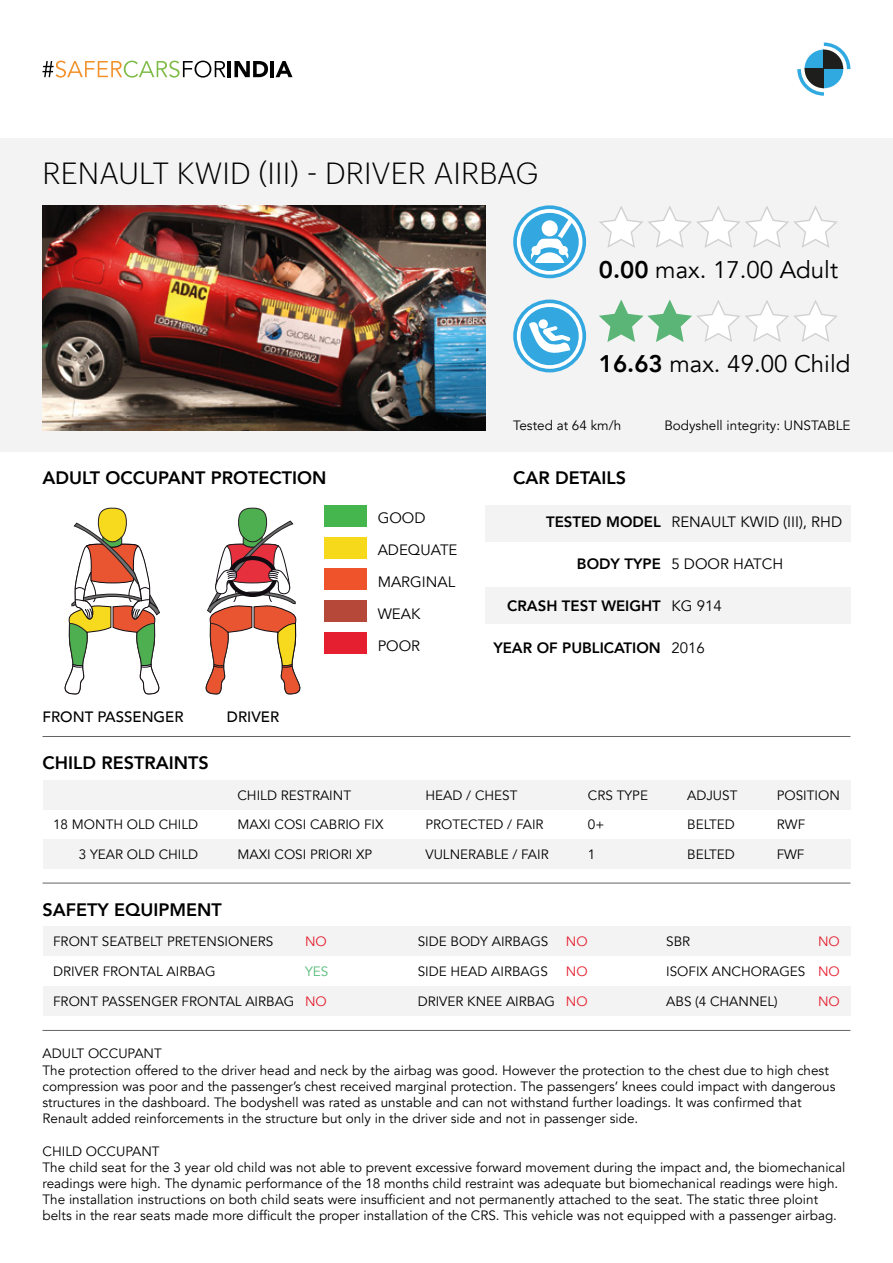
<style>
.page{position:relative;width:893px;height:1263px;background:#fff}
.page>*{position:absolute;margin:0;border:0;box-sizing:border-box;transform-origin:0 0}
.t1{font:300 30px "Graphik";letter-spacing:.005em;color:#000}
.t2{font:24px "Avenir";color:#000}
.t3{font:800 18px "Avenir";color:#000}
.t4{font:15px/32px "Avenir";color:#000}
.t5{font:800 15px "Avenir";color:#000}
.t6{font:500 15px "Avenir";color:#000}
.t7{font:13.5px/16.2px "Avenir";color:#000}
.t8{font:13.5px "Avenir";color:#e51f2f}
.t9{font:13.5px "Avenir";color:#54bb77}
.s1{font-weight:800}
</style>
<div class="page">
<div style="left:0;top:138px;width:893px;height:313px;background:#f3f3f3"></div>
<svg style="left:43px;top:61px;width:183px;height:17px"></svg>
<hr style="left:228px;top:61px;width:3px;height:16px;background:#020203">
<svg style="left:234px;top:61px;width:34px;height:16px"></svg>
<hr style="left:270px;top:61px;width:4px;height:16px;background:#020203">
<svg style="left:276px;top:61px;width:17px;height:16px"></svg>
<svg style="left:797px;top:43px;width:53px;height:53px"></svg>
<div style="left:43px;top:839px;width:807px;height:29px;background:#f3f3f3"></div>
<div style="left:43px;top:780px;width:807px;height:29px;background:#f3f3f3"></div>
<hr style="left:43px;top:736px;width:807px;height:1px;background:#646363">
<hr style="left:43px;top:883px;width:807px;height:1px;background:#646363">
<hr style="left:43px;top:1030px;width:807px;height:1px;background:#646363">
<div style="left:43px;top:986px;width:807px;height:30px;background:#f3f3f3"></div>
<div style="left:43px;top:926px;width:807px;height:30px;background:#f3f3f3"></div>
<svg style="left:599px;top:300px;width:238px;height:42px"></svg>
<svg style="left:513px;top:300px;width:73px;height:72px"></svg>
<svg style="left:517px;top:303px;width:65px;height:66px"></svg>
<div style="left:521px;top:307px;width:58px;height:58px;background:#33a8e0;border-radius:29px"></div>
<svg style="left:529px;top:321px;width:41px;height:32px"></svg>
<svg style="left:513px;top:205px;width:73px;height:73px"></svg>
<svg style="left:517px;top:209px;width:65px;height:66px"></svg>
<div style="left:521px;top:213px;width:58px;height:58px;background:#33a8e0;border-radius:29px"></div>
<svg style="left:530px;top:219px;width:42px;height:44px"></svg>
<svg style="left:599px;top:206px;width:239px;height:42px"></svg>
<div style="left:485px;top:588px;width:365px;height:36px;background:#f3f3f3"></div>
<div style="left:485px;top:505px;width:365px;height:36px;background:#f3f3f3"></div>
<div style="left:324px;top:505px;width:43px;height:21px;background:#45b54e"></div>
<div style="left:324px;top:537px;width:43px;height:21px;background:#f7d91c"></div>
<div style="left:324px;top:569px;width:43px;height:21px;background:#ef532c"></div>
<div style="left:324px;top:601px;width:43px;height:21px;background:#b64839"></div>
<div style="left:324px;top:632px;width:43px;height:22px;background:#e51f2f"></div>
<svg style="left:64px;top:507px;width:96px;height:187px"></svg>
<svg style="left:205px;top:507px;width:96px;height:187px"></svg>
<img style="left:43px;top:205px;width:442px;height:225px">
<h1 class="t1" style="left:43px;top:151px;width:497px">RENAULT KWID (III) - DRIVER AIRBAG</h1>
<h2 class="t2" style="left:599px;top:256px;width:241px"><span class="s1">0.00</span> max. 17.00 Adult</h2>
<h2 class="t2" style="left:599px;top:350px;width:253px"><span class="s1">16.63</span> max. 49.00 Child</h2>
<p class="t7" style="left:513px;top:418px;width:110px">Tested at 64 km/h</p>
<p class="t7" style="left:664px;top:418px;width:188px">Bodyshell integrity: UNSTABLE</p>
<h3 class="t3" style="left:43px;top:463px;width:285px">ADULT OCCUPANT PROTECTION</h3>
<h3 class="t3" style="left:513px;top:463px;width:115px">CAR DETAILS</h3>
<p class="t5" style="left:546px;top:510px;width:116px">TESTED MODEL</p>
<p class="t5" style="left:577px;top:552px;width:85px">BODY TYPE</p>
<p class="t5" style="left:507px;top:594px;width:155px">CRASH TEST WEIGHT</p>
<p class="t5" style="left:493px;top:636px;width:169px">YEAR OF PUBLICATION</p>
<p class="t4" style="left:378px;top:502px;width:81px">GOOD<br>ADEQUATE<br>MARGINAL<br>WEAK<br>POOR</p>
<p class="t4" style="left:671px;top:506px;width:172px">RENAULT KWID (III), RHD</p>
<p class="t4" style="left:671px;top:548px;width:113px">5 DOOR HATCH</p>
<p class="t4" style="left:671px;top:590px;width:52px">KG 914</p>
<p class="t4" style="left:671px;top:632px;width:35px">2016</p>
<p class="t6" style="left:43px;top:704px;width:143px">FRONT PASSENGER</p>
<p class="t6" style="left:227px;top:704px;width:54px">DRIVER</p>
<h3 class="t3" style="left:43px;top:749px;width:168px">CHILD RESTRAINTS</h3>
<p class="t7" style="left:53px;top:816px;width:147px">18 MONTH OLD CHILD</p>
<p class="t7" style="left:79px;top:846px;width:121px">3 YEAR OLD CHILD</p>
<p class="t7" style="left:237px;top:787px;width:115px">CHILD RESTRAINT</p>
<p class="t7" style="left:237px;top:816px;width:148px">MAXI COSI CABRIO FIX</p>
<p class="t7" style="left:237px;top:846px;width:136px">MAXI COSI PRIORI XP</p>
<p class="t7" style="left:425px;top:787px;width:94px">HEAD / CHEST</p>
<p class="t7" style="left:425px;top:816px;width:120px">PROTECTED / FAIR</p>
<p class="t7" style="left:425px;top:846px;width:125px">VULNERABLE / FAIR</p>
<p class="t7" style="left:588px;top:787px;width:62px">CRS TYPE</p>
<p class="t7" style="left:588px;top:816px;width:18px">0+</p>
<p class="t7" style="left:588px;top:846px;width:9px">1</p>
<p class="t7" style="left:687px;top:787px;width:52px">ADJUST</p>
<p class="t7" style="left:687px;top:816px;width:49px">BELTED</p>
<p class="t7" style="left:687px;top:846px;width:49px">BELTED</p>
<p class="t7" style="left:777px;top:787px;width:65px">POSITION</p>
<p class="t7" style="left:777px;top:816px;width:30px">RWF</p>
<p class="t7" style="left:777px;top:846px;width:29px">FWF</p>
<h3 class="t3" style="left:43px;top:895px;width:181px">SAFETY EQUIPMENT</h3>
<p class="t7" style="left:53px;top:934px;width:222px">FRONT SEATBELT PRETENSIONERS</p>
<p class="t7" style="left:53px;top:964px;width:164px">DRIVER FRONTAL AIRBAG</p>
<p class="t7" style="left:53px;top:994px;width:243px">FRONT PASSENGER FRONTAL AIRBAG</p>
<p class="t8" style="left:305px;top:933px;width:23px">NO</p>
<p class="t9" style="left:305px;top:963px;width:25px">YES</p>
<p class="t8" style="left:305px;top:993px;width:23px">NO</p>
<p class="t7" style="left:418px;top:934px;width:132px">SIDE BODY AIRBAGS</p>
<p class="t7" style="left:418px;top:964px;width:132px">SIDE HEAD AIRBAGS</p>
<p class="t7" style="left:418px;top:994px;width:139px">DRIVER KNEE AIRBAG</p>
<p class="t8" style="left:566px;top:933px;width:23px">NO</p>
<p class="t8" style="left:566px;top:963px;width:23px">NO</p>
<p class="t8" style="left:566px;top:993px;width:23px">NO</p>
<p class="t7" style="left:666px;top:934px;width:26px">SBR</p>
<p class="t7" style="left:666px;top:964px;width:141px">ISOFIX ANCHORAGES</p>
<p class="t7" style="left:666px;top:994px;width:113px">ABS (4 CHANNEL)</p>
<p class="t8" style="left:818px;top:933px;width:23px">NO</p>
<p class="t8" style="left:818px;top:963px;width:23px">NO</p>
<p class="t8" style="left:818px;top:993px;width:23px">NO</p>
<p class="t7" style="left:43px;top:1046px;width:794px">ADULT OCCUPANT<br>The protection offered to the driver head and neck by the airbag was good. However the protection to the chest due to high chest compression was poor and the passenger’s chest received marginal protection. The passengers’ knees could impact with dangerous structures in the dashboard. The bodyshell was rated as unstable and can not withstand further loadings. It was confirmed that Renault added reinforcements in the structure but only in the driver side and not in passenger side.</p>
<p class="t7" style="left:43px;top:1143px;width:804px">CHILD OCCUPANT<br>The child seat for the 3 year old child was not able to prevent excessive forward movement during the impact and, the biomechanical readings were high. The dynamic performance of the 18 months child restraint was adequate but biomechanical readings were high.<br>The installation instructions on both child seats were insufficient and not permanently attached to the seat. The static three ploint belts in the rear seats made more difficult the proper installation of the CRS. This vehicle was not equipped with a passenger airbag.</p>
</div>
